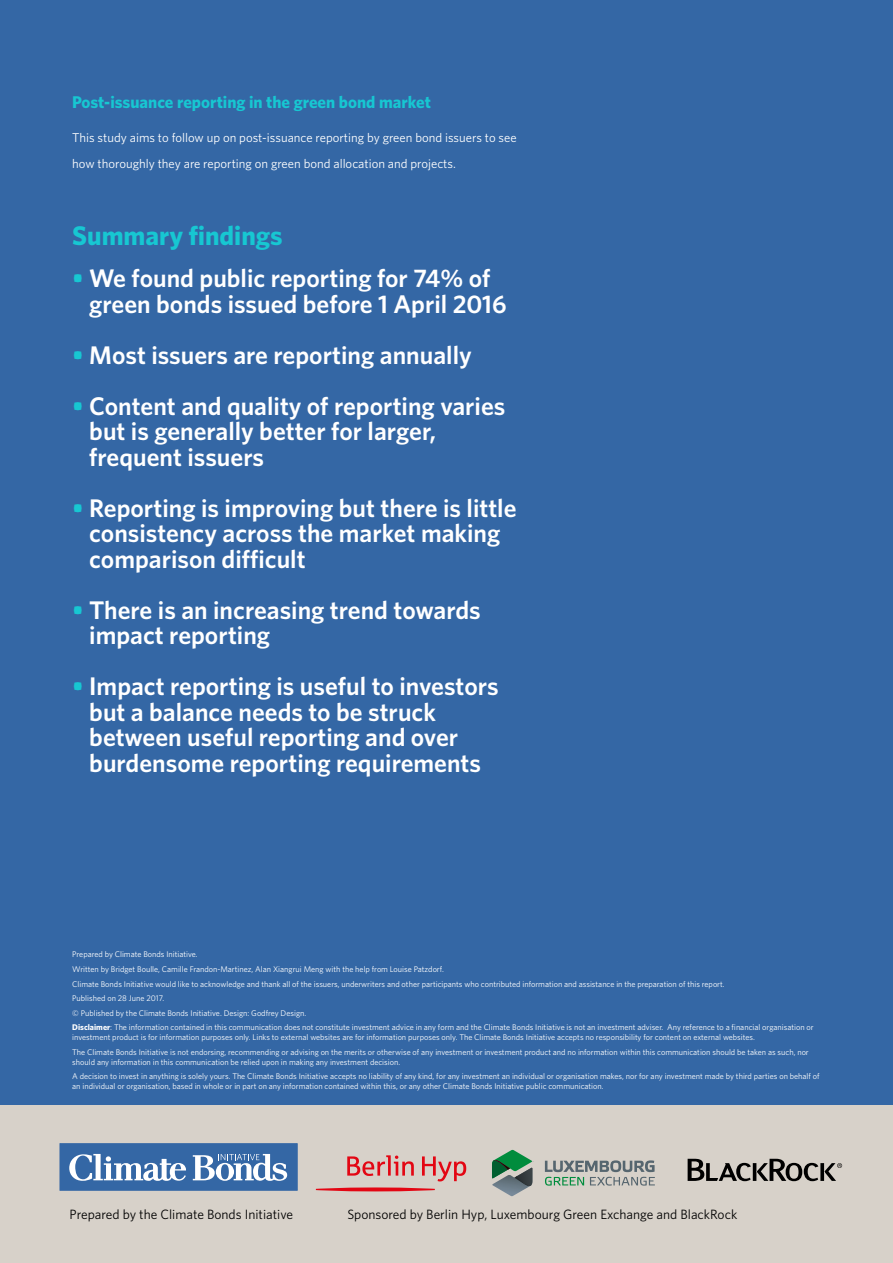
<style>
.page{position:relative;width:893px;height:1263px;background:#3467a5}
.page>*{position:absolute;margin:0;border:0;box-sizing:border-box;transform-origin:0 0}
.t1{font:700 27px "Whitney";color:#17c7d2}
.t2{font:600 25.5px/25.5px "Whitney";color:#fff}
.t3{font:700 16.95px "Whitney";color:#17c7d2}
.t4{font:13.5px "Whitney";color:#000}
.t5{font:12.75px/25.5px "Whitney";color:#fff}
.t6{font:8.25px/14.7px "Whitney";color:#fff}
.s1{color:#17c7d2}
.s2{font-weight:700}
</style>
<div class="page">
<div style="left:0;top:1106px;width:893px;height:157px;background:#d7d1c9"></div>
<div style="left:60px;top:1143px;width:238px;height:48px;background:#3467a5;border:1px solid #3467a5"></div>
<svg style="left:193px;top:1154px;width:94px;height:27px"></svg>
<svg style="left:69px;top:1154px;width:117px;height:27px"></svg>
<svg style="left:347px;top:1155px;width:119px;height:26px"></svg>
<svg style="left:316px;top:1187px;width:119px;height:4px"></svg>
<svg style="left:492px;top:1150px;width:40px;height:46px"></svg>
<svg style="left:545px;top:1160px;width:110px;height:25px"></svg>
<svg style="left:688px;top:1159px;width:154px;height:22px"></svg>
<h3 class="t3" style="left:72px;top:91px;width:360px">Post-issuance reporting in the green bond market</h3>
<h3 class="t5" style="left:72px;top:125px;width:446px">This study aims to follow up on post-issuance reporting by green bond issuers to see how thoroughly they are reporting on green bond allocation and projects.</h3>
<h1 class="t1" style="left:72px;top:217px;width:212px">Summary findings</h1>
<h2 class="t2" style="left:89px;top:265px;width:419px;text-indent:-17px"><span class="s1">•</span> We found public reporting for 74% of green bonds issued before 1 April 2016</h2>
<h2 class="t2" style="left:72px;top:341px;width:401px"><span class="s1">•</span> Most issuers are reporting annually</h2>
<h2 class="t2" style="left:89px;top:392px;width:418px;text-indent:-17px"><span class="s1">•</span> Content and quality of reporting varies but is generally better for larger, frequent issuers</h2>
<h2 class="t2" style="left:89px;top:494px;width:429px;text-indent:-17px"><span class="s1">•</span> Reporting is improving but there is little consistency across the market making comparison difficult</h2>
<h2 class="t2" style="left:89px;top:597px;width:393px;text-indent:-17px"><span class="s1">•</span> There is an increasing trend towards impact reporting</h2>
<h2 class="t2" style="left:89px;top:673px;width:411px;text-indent:-17px"><span class="s1">•</span> Impact reporting is useful to investors but a balance needs to be struck between useful reporting and over burdensome reporting requirements</h2>
<p class="t6" style="left:72px;top:947px;width:743px">Prepared by Climate Bonds Initiative.<br>Written by Bridget Boulle, Camille Frandon-Martinez, Alan Xiangrui Meng with the help from Louise Patzdorf.<br>Climate Bonds Initiative would like to acknowledge and thank all of the issuers, underwriters and other participants who contributed information and assistance in the preparation of this report.<br>Published on 28 June 2017.<br>© Published by the Climate Bonds Initiative. Design: Godfrey Design.<br><span class="s2">Disclaimer</span>: The information contained in this communication does not constitute investment advice in any form and the Climate Bonds Initiative is not an investment adviser. Any reference to a financial organisation or</p>
<p class="t6" style="left:72px;top:1030px;width:738px">investment product is for information purposes only. Links to external websites are for information purposes only. The Climate Bonds Initiative accepts no responsibility for content on external websites.<br>The Climate Bonds Initiative is not endorsing, recommending or advising on the merits or otherwise of any investment or investment product and no information within this communication should be taken as such, nor</p>
<p class="t6" style="left:72px;top:1054px;width:749px">should any information in this communication be relied upon in making any investment decision.<br>A decision to invest in anything is solely yours. The Climate Bonds Initiative accepts no liability of any kind, for any investment an individual or organisation makes, nor for any investment made by third parties on behalf of</p>
<p class="t6" style="left:72px;top:1078px;width:533px">an individual or organisation, based in whole or in part on any information contained within this, or any other Climate Bonds Initiative public communication.</p>
<h3 class="t4" style="left:70px;top:1205px;width:225px">Prepared by the Climate Bonds Initiative</h3>
<h3 class="t4" style="left:347px;top:1205px;width:391px">Sponsored by Berlin Hyp, Luxembourg Green Exchange and BlackRock</h3>
</div>
